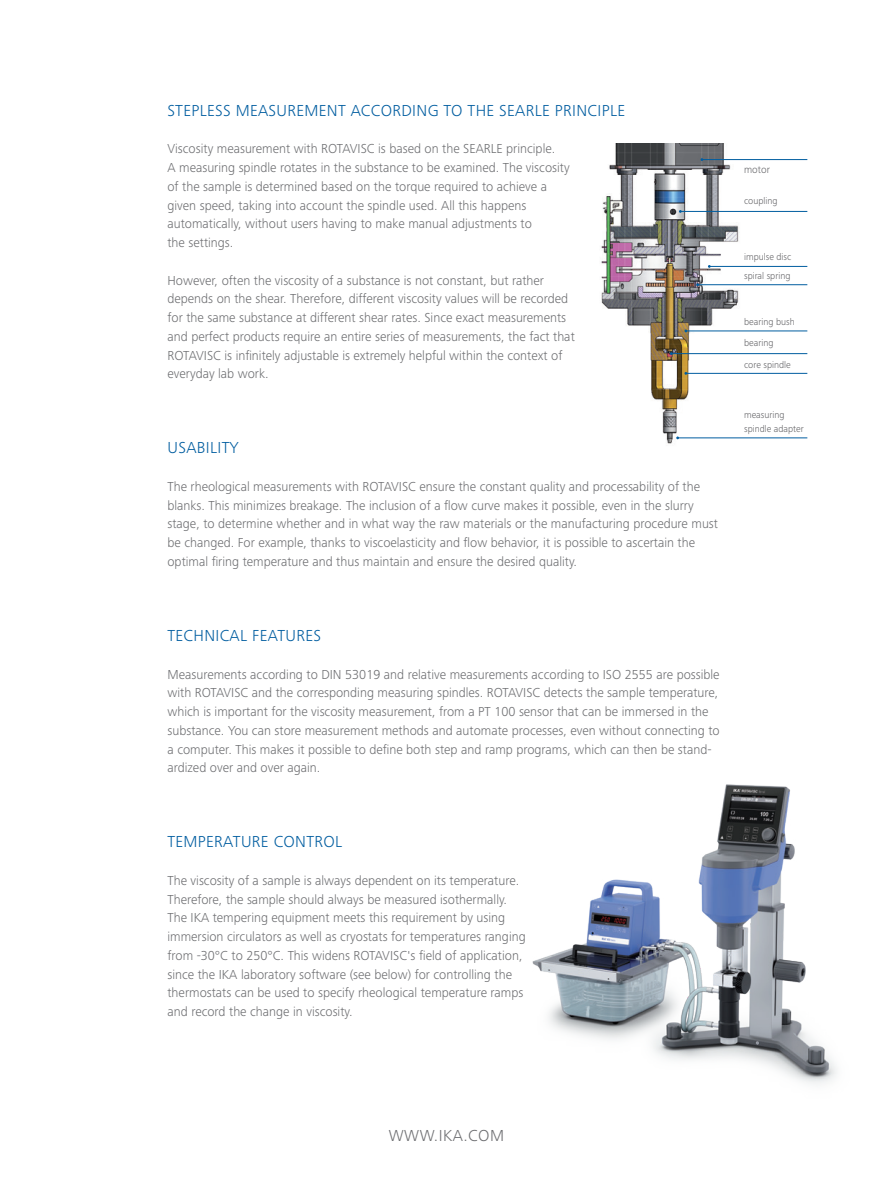
<style>
.page{position:relative;width:893px;height:1191px;background:#fff}
.page>*{position:absolute;margin:0;border:0;box-sizing:border-box;transform-origin:0 0}
.subhead{font:300 16.5px "Frutiger Next IKA";letter-spacing:.02em;color:#005da0}
.copytext{font:300 16.5px "Frutiger Next IKA";letter-spacing:.02em;color:#005da0}
.URL{font:300 16.5px "Frutiger Next IKA";letter-spacing:.03em;color:#6c6d70}
.copytext-2{font:300 13.5px/18.8px "Frutiger Next IKA";color:#6c6d70}
.Icontext{font:300 10.5px "Frutiger Next IKA";color:#636366}
.Icontext-2{font:300 9.75px "Frutiger Next IKA";color:#636366}
</style>
<div class="page">
<img style="left:532px;top:784px;width:305px;height:300px">
<img style="left:601px;top:143px;width:156px;height:301px">
<hr style="left:702px;top:159px;width:105px;height:1px;background:#005da0">
<hr style="left:680px;top:211px;width:127px;height:1px;background:#005da0">
<hr style="left:709px;top:266px;width:98px;height:1px;background:#005da0">
<hr style="left:698px;top:284px;width:109px;height:1px;background:#005da0">
<hr style="left:686px;top:330px;width:121px;height:1px;background:#005da0">
<hr style="left:671px;top:353px;width:136px;height:1px;background:#005da0">
<hr style="left:686px;top:373px;width:121px;height:1px;background:#005da0">
<hr style="left:678px;top:437px;width:129px;height:1px;background:#005da0">
<p class="subhead" style="left:167px;top:101px;width:459px">STEPLESS MEASUREMENT ACCORDING TO THE SEARLE PRINCIPLE</p>
<p class="copytext-2" style="left:167px;top:139px;width:389px">Viscosity measurement with ROTAVISC is based on the SEARLE principle.</p>
<p class="copytext-2" style="left:167px;top:158px;width:404px">A measuring spindle rotates in the substance to be examined. The viscosity</p>
<p class="copytext-2" style="left:167px;top:177px;width:381px">of the sample is determined based on the torque required to achieve a</p>
<p class="copytext-2" style="left:167px;top:196px;width:360px">given speed, taking into account the spindle used. All this happens</p>
<p class="copytext-2" style="left:167px;top:214px;width:366px">automatically, without users having to make manual adjustments to</p>
<p class="copytext-2" style="left:167px;top:233px;width:67px">the settings.</p>
<p class="copytext-2" style="left:167px;top:271px;width:378px">However, often the viscosity of a substance is not constant, but rather</p>
<p class="copytext-2" style="left:167px;top:289px;width:402px">depends on the shear. Therefore, different viscosity values will be recorded</p>
<p class="copytext-2" style="left:167px;top:308px;width:400px">for the same substance at different shear rates. Since exact measurements</p>
<p class="copytext-2" style="left:167px;top:327px;width:409px">and perfect products require an entire series of measurements, the fact that</p>
<p class="copytext-2" style="left:167px;top:346px;width:396px">ROTAVISC is infinitely adjustable is extremely helpful within the context of</p>
<p class="copytext-2" style="left:167px;top:364px;width:103px">everyday lab work.</p>
<p class="subhead" style="left:167px;top:438px;width:73px">USABILITY</p>
<p class="copytext-2" style="left:167px;top:477px;width:552px">The rheological measurements with ROTAVISC ensure the constant quality and processability of the blanks. This minimizes breakage. The inclusion of a flow curve makes it possible, even in the slurry stage, to determine whether and in what way the raw materials or the manufacturing procedure must be changed. For example, thanks to viscoelasticity and flow behavior, it is possible to ascertain the optimal firing temperature and thus maintain and ensure the desired quality.</p>
<p class="copytext" style="left:167px;top:626px;width:155px">TECHNICAL FEATURES</p>
<p class="copytext-2" style="left:167px;top:664px;width:554px;text-align:justify">Measurements according to DIN 53019 and relative measurements according to ISO 2555 are possible with ROTAVISC and the corresponding measuring spindles. ROTAVISC detects the sample temperature, which is important for the viscosity measurement, from a PT 100 sensor that can be immersed in the</p>
<p class="copytext-2" style="left:167px;top:721px;width:554px">substance. You can store measurement methods and automate processes, even without connecting to a computer. This makes it possible to define both step and ramp programs, which can then be stand&shy;ardized over and over again.</p>
<p class="subhead" style="left:167px;top:832px;width:176px">TEMPERATURE CONTROL</p>
<p class="copytext-2" style="left:167px;top:871px;width:353px">The viscosity of a sample is always dependent on its temperature.</p>
<p class="copytext-2" style="left:167px;top:889px;width:341px">Therefore, the sample should always be measured isothermally.</p>
<p class="copytext-2" style="left:167px;top:908px;width:339px">The IKA tempering equipment meets this requirement by using</p>
<p class="copytext-2" style="left:167px;top:927px;width:360px">immersion circulators as well as cryostats for temperatures ranging</p>
<p class="copytext-2" style="left:167px;top:946px;width:357px">from -30°C to 250°C. This widens ROTAVISC's field of application,</p>
<p class="copytext-2" style="left:167px;top:964px;width:346px">since the IKA laboratory software (see below) for controlling the</p>
<p class="copytext-2" style="left:167px;top:983px;width:357px">thermostats can be used to specify rheological temperature ramps</p>
<p class="copytext-2" style="left:167px;top:1002px;width:187px">and record the change in viscosity.</p>
<p class="Icontext" style="left:744px;top:164px;width:27px">motor</p>
<p class="Icontext-2" style="left:744px;top:195px;width:35px">coupling</p>
<p class="Icontext-2" style="left:744px;top:251px;width:49px">impulse disc</p>
<p class="Icontext-2" style="left:744px;top:270px;width:48px">spiral spring</p>
<p class="Icontext-2" style="left:744px;top:316px;width:52px">bearing bush</p>
<p class="Icontext-2" style="left:744px;top:337px;width:31px">bearing</p>
<p class="Icontext-2" style="left:744px;top:360px;width:48px">core spindle</p>
<p class="Icontext-2" style="left:744px;top:409px;width:42px">measuring</p>
<p class="Icontext-2" style="left:744px;top:423px;width:61px">spindle adapter</p>
<p class="URL" style="left:389px;top:1125px;width:117px">WWW.IKA.COM</p>
</div>
